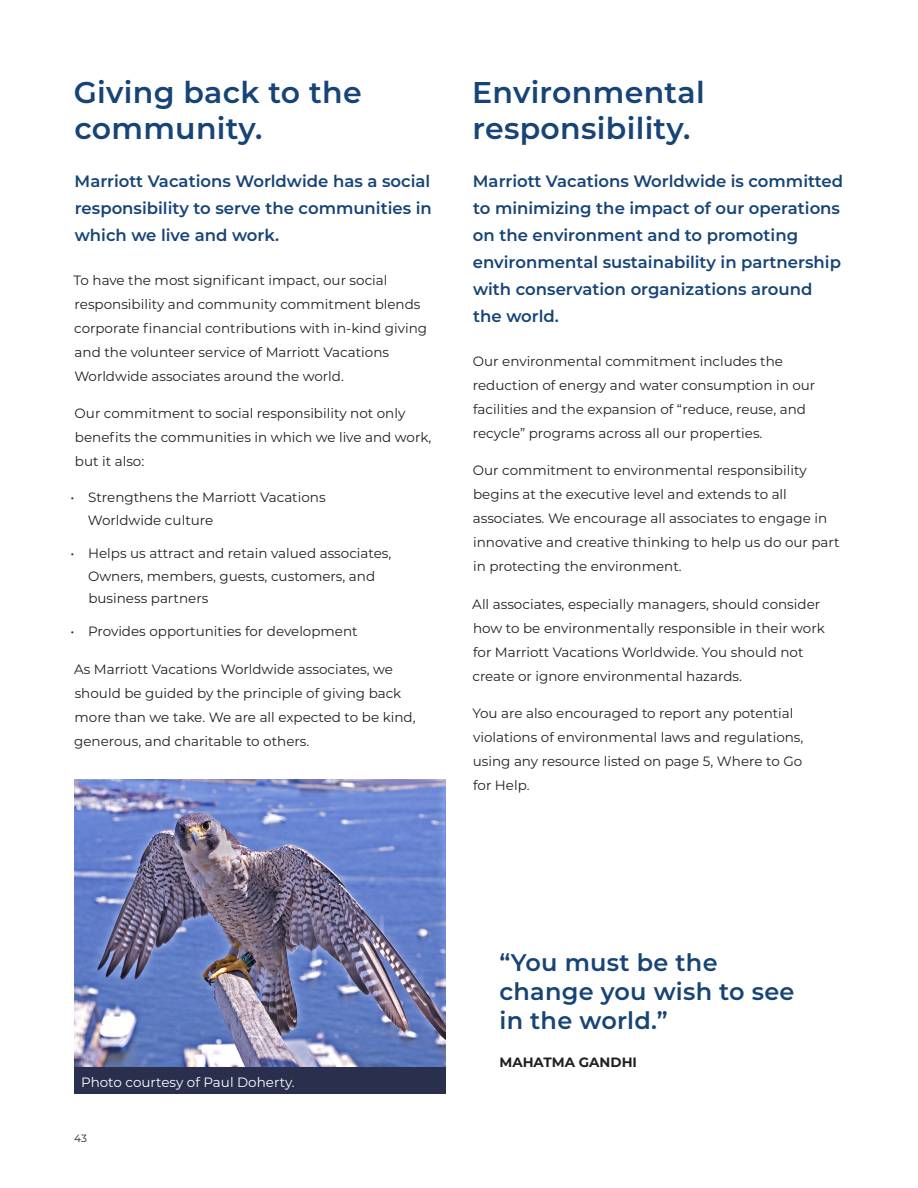
<style>
.page{position:relative;width:918px;height:1188px;background:#fff}
.page>*{position:absolute;margin:0;border:0;box-sizing:border-box;transform-origin:0 0}
.Section_Headers{font:600 30px/36px "Montserrat";letter-spacing:.01em;color:#174477}
.Quote_Style{font:600 24px/28.8px "Montserrat";letter-spacing:.01em;color:#174477}
.Callout_Copy{font:600 16.5px/27px "Montserrat";color:#174477;text-align:justify}
.MVW_Body_Copy{font:13.5px/24px "Montserrat";color:#231f20}
.MVW_Body_Copy-2{font:13.5px "Montserrat";color:#fff}
.Quote_Name{font:700 13.5px "Montserrat";color:#231f20}
.t1{font:10.5px "Montserrat";color:#231f20}
</style>
<div class="page">
<img style="left:74px;top:779px;width:372px;height:288px">
<div style="left:74px;top:1067px;width:372px;height:27px;background:#2a2f4e"></div>
<p class="Section_Headers" style="left:74px;top:73px;width:289px">Giving back to the community.</p>
<p class="Callout_Copy" style="left:75px;top:166px;width:359px">Marriott Vacations Worldwide has a social responsibility to serve the communities in which we live and work.</p>
<p class="MVW_Body_Copy" style="left:74px;top:268px;width:355px">To have the most significant impact, our social responsibility and community commitment blends corporate financial contributions with in-kind giving and the volunteer service of Marriott Vacations Worldwide associates around the world.</p>
<p class="MVW_Body_Copy" style="left:75px;top:401px;width:358px">Our commitment to social responsibility not only benefits the communities in which we live and work, but it also:</p>
<p class="MVW_Body_Copy" style="left:88px;top:486px;width:239px;line-height:22.5px;text-indent:-17px">• Strengthens the Marriott Vacations<br>Worldwide culture</p>
<p class="MVW_Body_Copy" style="left:88px;top:542px;width:305px;line-height:22.5px;text-indent:-18px">• Helps us attract and retain valued associates,<br>Owners, members, guests, customers, and business partners</p>
<p class="MVW_Body_Copy" style="left:71px;top:619px;width:289px">• Provides opportunities for development</p>
<p class="MVW_Body_Copy" style="left:74px;top:657px;width:343px">As Marriott Vacations Worldwide associates, we should be guided by the principle of giving back more than we take. We are all expected to be kind, generous, and charitable to others.</p>
<p class="Section_Headers" style="left:472px;top:73px;width:234px">Environmental responsibility.</p>
<p class="Callout_Copy" style="left:473px;top:166px;width:372px;text-align:left">Marriott Vacations Worldwide is committed to minimizing the impact of our operations on the environment and to promoting environmental sustainability in partnership with conservation organizations around the world.</p>
<p class="MVW_Body_Copy" style="left:473px;top:349px;width:344px">Our environmental commitment includes the reduction of energy and water consumption in our facilities and the expansion of “reduce, reuse, and recycle” programs across all our properties.</p>
<p class="MVW_Body_Copy" style="left:473px;top:458px;width:368px">Our commitment to environmental responsibility begins at the executive level and extends to all associates. We encourage all associates to engage in innovative and creative thinking to help us do our part in protecting the environment.</p>
<p class="MVW_Body_Copy" style="left:472px;top:592px;width:354px">All associates, especially managers, should consider how to be environmentally responsible in their work for Marriott Vacations Worldwide. You should not create or ignore environmental hazards.</p>
<p class="MVW_Body_Copy" style="left:472px;top:701px;width:333px">You are also encouraged to report any potential violations of environmental laws and regulations, using any resource listed on page 5, Where to Go for Help.</p>
<p class="MVW_Body_Copy-2" style="left:81px;top:1073px;width:215px">Photo courtesy of Paul Doherty.</p>
<p class="t1" style="left:74px;top:1131px;width:14px">43</p>
<p class="Quote_Style" style="left:500px;top:947px;width:297px">“You must be the change you wish to see in the world.”</p>
<p class="Quote_Name" style="left:500px;top:1052px;width:139px">MAHATMA GANDHI</p>
</div>
